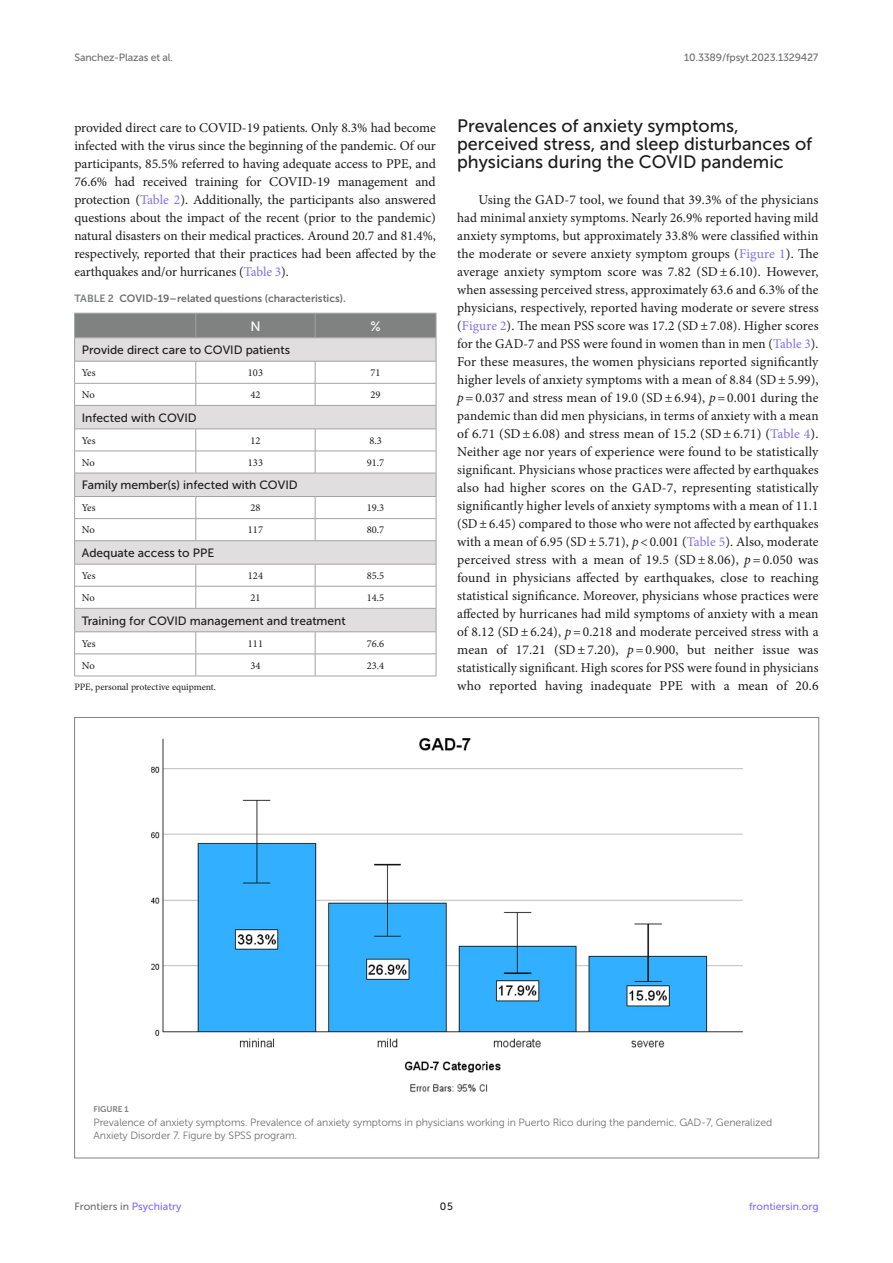
<style>
.page{position:relative;width:893px;height:1263px;background:#fff}
.page>*{position:absolute;margin:0;border:0;box-sizing:border-box;transform-origin:0 0}
.HEAD_2{font:18px/18px "Museo Sans 500";color:#1b1c1b}
.TEXT_FLUSH{font:13.5px/18px "Minion Pro";color:#1b1c1b;text-align:justify}
.TB_CH{font:13.5px "Museo Sans 500";color:#fff}
.TB_HEAD_1{font:12px "Museo Sans 500";color:#1b1c1b}
.FIG_LEG{font:10.5px/13.5px "Museo Sans 300";letter-spacing:-.01em;color:#706f70}
.TB_TX{font:10.5px "Minion Pro";color:#1b1c1b}
.t1{font:10.5px "Museo Sans 500";letter-spacing:-.015em;color:#706f70}
.TT{font:10.5px "Museo Sans 700";color:#706f70}
.t2{font:10.5px "Museo Sans 500";color:#856df0}
.t3{font:10.5px "Museo Sans 500";color:#1b1c1b}
.TFN{font:9.75px "Minion Pro";letter-spacing:-.005em;color:#1b1c1b}
.FIG_HD{font:8.25px "Museo Sans 700";letter-spacing:-.01em;color:#7e7f7f}
.s1{color:#856df0}
.s2{font-style:italic}
.s3{color:#7e7f7f}
</style>
<div class="page">
<hr style="left:196px;top:676px;width:119px;height:1px;background:#a2a3a3">
<hr style="left:315px;top:676px;width:121px;height:1px;background:#a2a3a3">
<hr style="left:74px;top:676px;width:122px;height:1px;background:#a2a3a3">
<svg style="left:74px;top:313px;width:363px;height:363px"></svg>
<hr style="left:74px;top:361px;width:122px;height:1px;background:#a2a3a3">
<hr style="left:196px;top:361px;width:119px;height:1px;background:#a2a3a3">
<hr style="left:315px;top:361px;width:121px;height:1px;background:#a2a3a3">
<img style="left:151px;top:738px;width:592px;height:354px">
<p class="t1" style="left:74px;top:51px;width:100px">Sanchez-Plazas et al.</p>
<p class="t1" style="left:684px;top:51px;width:136px">10.3389/fpsyt.2023.1329427</p>
<p class="TEXT_FLUSH" style="left:74px;top:119px;width:363px">provided direct care to COVID-19 patients. Only 8.3% had become infected with the virus since the beginning of the pandemic. Of our participants, 85.5% referred to having adequate access to PPE, and 76.6% had received training for COVID-19 management and protection (<span class="s1">Table 2</span>). Additionally, the participants also answered questions about the impact of the recent (prior to the pandemic) natural disasters on their medical practices. Around 20.7 and 81.4%, respectively, reported that their practices had been affected by the earthquakes and/or hurricanes (<span class="s1">Table 3</span>).</p>
<p class="HEAD_2" style="left:457px;top:117px;width:357px">Prevalences of anxiety symptoms, perceived stress, and sleep disturbances of physicians during the COVID pandemic</p>
<p class="TEXT_FLUSH" style="left:457px;top:191px;width:363px;text-indent:21px">Using the GAD-7 tool, we found that 39.3% of the physicians had minimal anxiety symptoms. Nearly 26.9% reported having mild anxiety symptoms, but approximately 33.8% were classified within the moderate or severe anxiety symptom groups (<span class="s1">Figure 1</span>). The average anxiety symptom score was 7.82 (SD± 6.10). However, when assessing perceived stress, approximately 63.6 and 6.3% of the physicians, respectively, reported having moderate or severe stress (<span class="s1">Figure 2</span>). The mean PSS score was 17.2 (SD±7.08). Higher scores for the GAD-7 and PSS were found in women than in men (<span class="s1">Table 3</span>).<br>For these measures, the women physicians reported significantly higher levels of anxiety symptoms with a mean of 8.84 (SD± 5.99), <span class="s2">p</span>=0.037 and stress mean of 19.0 (SD± 6.94), <span class="s2">p</span> = 0.001 during the pandemic than did men physicians, in terms of anxiety with a mean of 6.71 (SD± 6.08) and stress mean of 15.2 (SD±6.71) (<span class="s1">Table 4</span>).<br>Neither age nor years of experience were found to be statistically significant. Physicians whose practices were affected by earthquakes also had higher scores on the GAD-7, representing statistically significantly higher levels of anxiety symptoms with a mean of 11.1 (SD± 6.45) compared to those who were not affected by earthquakes with a mean of 6.95 (SD±5.71), <span class="s2">p</span> &lt; 0.001 (<span class="s1">Table 5</span>). Also, moderate perceived stress with a mean of 19.5 (SD± 8.06), <span class="s2">p</span>=0.050 was found in physicians affected by earthquakes, close to reaching statistical significance. Moreover, physicians whose practices were affected by hurricanes had mild symptoms of anxiety with a mean of 8.12 (SD± 6.24), <span class="s2">p</span>=0.218 and moderate perceived stress with a mean of 17.21 (SD±7.20), <span class="s2">p</span>=0.900, but neither issue was statistically significant. High scores for PSS were found in physicians who reported having inadequate PPE with a mean of 20.6</p>
<p class="TT" style="left:74px;top:293px;width:273px"><span class="s3">TABLE 2</span> COVID-19–related questions (characteristics).</p>
<p class="TB_CH" style="left:250px;top:318px;width:12px">N</p>
<p class="TB_CH" style="left:370px;top:318px;width:12px">%</p>
<p class="TB_HEAD_1" style="left:82px;top:343px;width:210px">Provide direct care to COVID patients</p>
<p class="TB_TX" style="left:82px;top:366px;width:15px">Yes</p>
<p class="TB_TX" style="left:248px;top:366px;width:17px">103</p>
<p class="TB_TX" style="left:371px;top:366px;width:12px">71</p>
<p class="TB_TX" style="left:82px;top:388px;width:14px">No</p>
<p class="TB_TX" style="left:250px;top:388px;width:12px">42</p>
<p class="TB_TX" style="left:371px;top:388px;width:12px">29</p>
<p class="TB_HEAD_1" style="left:82px;top:411px;width:116px">Infected with COVID</p>
<p class="TB_TX" style="left:82px;top:433px;width:15px">Yes</p>
<p class="TB_TX" style="left:250px;top:433px;width:12px">12</p>
<p class="TB_TX" style="left:369px;top:433px;width:14px">8.3</p>
<p class="TB_TX" style="left:82px;top:455px;width:14px">No</p>
<p class="TB_TX" style="left:248px;top:455px;width:17px">133</p>
<p class="TB_TX" style="left:367px;top:455px;width:19px">91.7</p>
<p class="TB_HEAD_1" style="left:82px;top:479px;width:217px">Family member(s) infected with COVID</p>
<p class="TB_TX" style="left:82px;top:501px;width:15px">Yes</p>
<p class="TB_TX" style="left:250px;top:501px;width:12px">28</p>
<p class="TB_TX" style="left:367px;top:501px;width:19px">19.3</p>
<p class="TB_TX" style="left:82px;top:523px;width:14px">No</p>
<p class="TB_TX" style="left:248px;top:523px;width:17px">117</p>
<p class="TB_TX" style="left:367px;top:523px;width:19px">80.7</p>
<p class="TB_HEAD_1" style="left:82px;top:546px;width:134px">Adequate access to PPE</p>
<p class="TB_TX" style="left:82px;top:569px;width:15px">Yes</p>
<p class="TB_TX" style="left:248px;top:569px;width:17px">124</p>
<p class="TB_TX" style="left:367px;top:569px;width:19px">85.5</p>
<p class="TB_TX" style="left:82px;top:591px;width:14px">No</p>
<p class="TB_TX" style="left:250px;top:591px;width:12px">21</p>
<p class="TB_TX" style="left:367px;top:591px;width:19px">14.5</p>
<p class="TB_HEAD_1" style="left:82px;top:614px;width:265px">Training for COVID management and treatment</p>
<p class="TB_TX" style="left:82px;top:636px;width:15px">Yes</p>
<p class="TB_TX" style="left:248px;top:636px;width:17px">111</p>
<p class="TB_TX" style="left:367px;top:636px;width:19px">76.6</p>
<p class="TB_TX" style="left:82px;top:658px;width:14px">No</p>
<p class="TB_TX" style="left:250px;top:658px;width:12px">34</p>
<p class="TB_TX" style="left:367px;top:658px;width:19px">23.4</p>
<p class="TFN" style="left:74px;top:680px;width:143px">PPE, personal protective equipment.</p>
<p class="FIG_HD" style="left:94px;top:1104px;width:37px">FIGURE 1</p>
<p class="FIG_LEG" style="left:94px;top:1115px;width:680px">Prevalence of anxiety symptoms. Prevalence of anxiety symptoms in physicians working in Puerto Rico during the pandemic. GAD-7, Generalized<br>Anxiety Disorder 7. Figure by SPSS program.</p>
<p class="t1" style="left:74px;top:1200px;width:109px">Frontiers in <span class="s1">Psychiatry</span></p>
<p class="t3" style="left:440px;top:1200px;width:14px">05</p>
<p class="t2" style="left:749px;top:1200px;width:71px">frontiersin.org</p>
</div>
